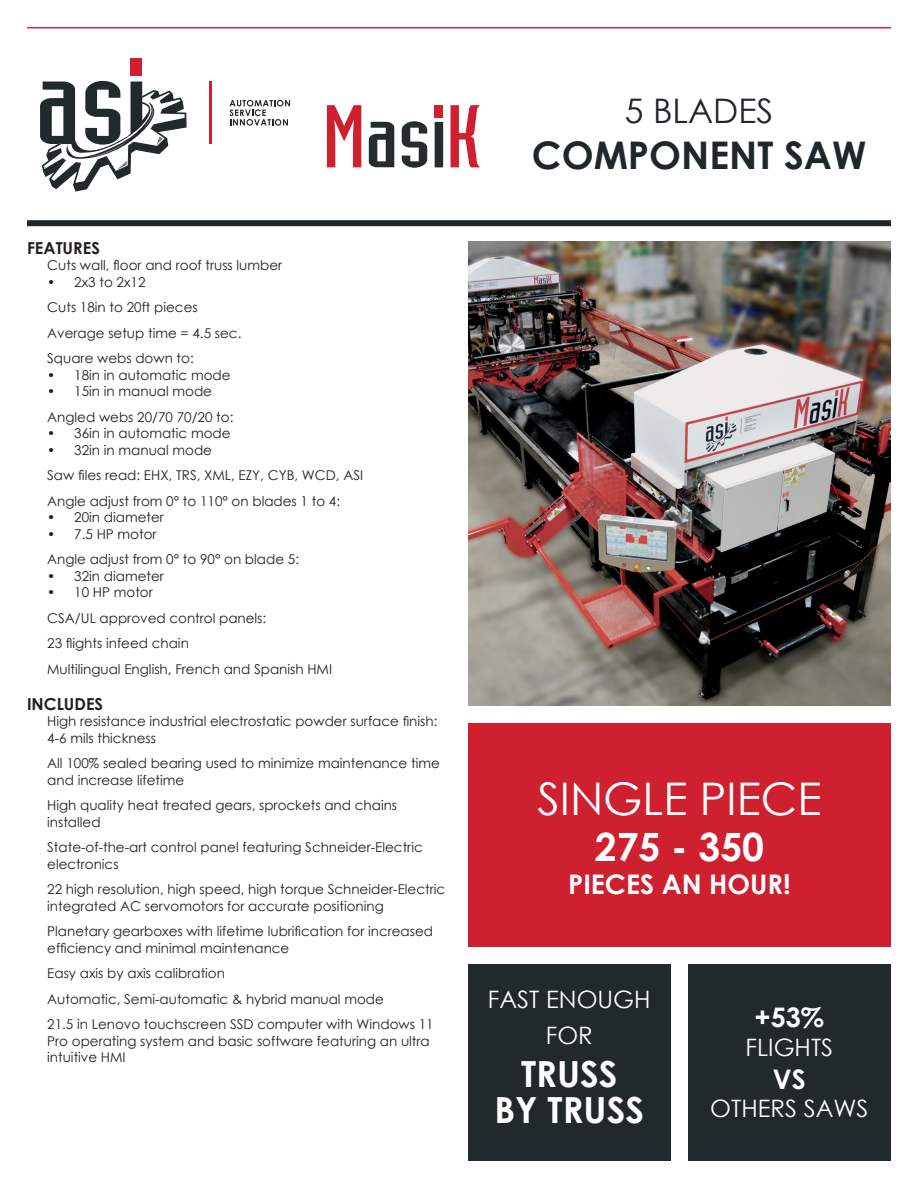
<style>
.page{position:relative;width:918px;height:1188px;background:#fff}
.page>*{position:absolute;margin:0;border:0;box-sizing:border-box;transform-origin:0 0}
.Sous_texte_bloc{font:45px "Century Gothic";color:#fff}
.texte_BLOC{font:700 39px "Century Gothic";color:#fff}
.texte_BLOC-2{font:700 38.1px "Century Gothic";color:#1f272a}
.texte_BLOC-3{font:700 36px "Century Gothic";color:#fff}
.Sous_texte_bloc-2{font:33.9px "Century Gothic";color:#1f272a}
.texte_BLOC-4{font:700 27px "Century Gothic";color:#fff}
.Sous_texte_bloc-3{font:24px/36px "Century Gothic";color:#fff;text-align:center}
.Titre{font:700 16.5px "Century Gothic";color:#231f20}
.TEXTE{font:13.5px/16.5px "Century Gothic";color:#231f20}
</style>
<div class="page">
<div style="left:27px;top:220px;width:864px;height:6px;background:#1f272a"></div>
<hr style="left:27px;top:27px;width:864px;height:1px;background:#e31c3f">
<div style="left:131px;top:59px;width:11px;height:17px;background:#cf202f"></div>
<svg style="left:40px;top:81px;width:147px;height:111px"></svg>
<hr style="left:209px;top:82px;width:3px;height:62px;background:#cf202f">
<svg style="left:229px;top:100px;width:61px;height:26px"></svg>
<div style="left:468px;top:965px;width:202px;height:196px;background:#21292b"></div>
<div style="left:688px;top:965px;width:203px;height:196px;background:#21292b"></div>
<svg style="left:369px;top:122px;width:25px;height:45px"></svg>
<svg style="left:402px;top:121px;width:25px;height:47px"></svg>
<div style="left:435px;top:105px;width:8px;height:13px;background:#cf202f"></div>
<div style="left:435px;top:122px;width:8px;height:45px;background:#262b2e"></div>
<svg style="left:327px;top:105px;width:34px;height:62px"></svg>
<svg style="left:451px;top:105px;width:29px;height:62px"></svg>
<div style="left:468px;top:724px;width:423px;height:223px;background:#cf202f"></div>
<img style="left:468px;top:241px;width:423px;height:465px">
<p class="Titre" style="left:27px;top:235px;width:74px">FEATURES</p>
<p class="TEXTE" style="left:47px;top:257px;width:236px">Cuts wall, floor and roof truss lumber</p>
<p class="TEXTE" style="left:47px;top:273px;width:100px">• 2x3 to 2x12</p>
<p class="TEXTE" style="left:47px;top:299px;width:152px">Cuts 18in to 20ft pieces</p>
<p class="TEXTE" style="left:47px;top:324px;width:196px">Average setup time = 4.5 sec.</p>
<p class="TEXTE" style="left:47px;top:350px;width:148px">Square webs down to:</p>
<p class="TEXTE" style="left:47px;top:366px;width:185px">• 18in in automatic mode</p>
<p class="TEXTE" style="left:47px;top:383px;width:166px">• 15in in manual mode</p>
<p class="TEXTE" style="left:47px;top:408px;width:188px">Angled webs 20/70 70/20 to:</p>
<p class="TEXTE" style="left:47px;top:425px;width:185px">• 36in in automatic mode</p>
<p class="TEXTE" style="left:47px;top:441px;width:166px">• 32in in manual mode</p>
<p class="TEXTE" style="left:47px;top:467px;width:317px">Saw files read: EHX, TRS, XML, EZY, CYB, WCD, ASI</p>
<p class="TEXTE" style="left:47px;top:492px;width:294px">Angle adjust from 0° to 110° on blades 1 to 4:</p>
<p class="TEXTE" style="left:47px;top:509px;width:118px">• 20in diameter</p>
<p class="TEXTE" style="left:47px;top:525px;width:111px">• 7.5 HP motor</p>
<p class="TEXTE" style="left:47px;top:551px;width:253px">Angle adjust from 0° to 90° on blade 5:</p>
<p class="TEXTE" style="left:47px;top:567px;width:118px">• 32in diameter</p>
<p class="TEXTE" style="left:47px;top:584px;width:107px">• 10 HP motor</p>
<p class="TEXTE" style="left:47px;top:609px;width:221px">CSA/UL approved control panels:</p>
<p class="TEXTE" style="left:47px;top:635px;width:143px">23 flights infeed chain</p>
<p class="TEXTE" style="left:47px;top:660px;width:286px">Multilingual English, French and Spanish HMI</p>
<p class="Titre" style="left:27px;top:691px;width:78px">INCLUDES</p>
<p class="TEXTE" style="left:47px;top:713px;width:392px">High resistance industrial electrostatic powder surface finish:<br>4-6 mils thickness</p>
<p class="TEXTE" style="left:47px;top:755px;width:394px">All 100% sealed bearing used to minimize maintenance time</p>
<p class="TEXTE" style="left:47px;top:772px;width:139px">and increase lifetime</p>
<p class="TEXTE" style="left:47px;top:797px;width:351px">High quality heat treated gears, sprockets and chains installed</p>
<p class="TEXTE" style="left:47px;top:839px;width:377px">State-of-the-art control panel featuring Schneider-Electric electronics</p>
<p class="TEXTE" style="left:47px;top:881px;width:399px">22 high resolution, high speed, high torque Schneider-Electric</p>
<p class="TEXTE" style="left:47px;top:898px;width:338px">integrated AC servomotors for accurate positioning</p>
<p class="TEXTE" style="left:47px;top:923px;width:387px">Planetary gearboxes with lifetime lubrification for increased efficiency and minimal maintenance</p>
<p class="TEXTE" style="left:47px;top:965px;width:179px">Easy axis by axis calibration</p>
<p class="TEXTE" style="left:47px;top:991px;width:338px">Automatic, Semi-automatic &amp; hybrid manual mode</p>
<p class="TEXTE" style="left:47px;top:1016px;width:388px">21.5 in Lenovo touchscreen SSD computer with Windows 11<br>Pro operating system and basic software featuring an ultra intuitive HMI</p>
<p class="Sous_texte_bloc-2" style="left:625px;top:87px;width:150px">5 BLADES</p>
<p class="texte_BLOC-2" style="left:532px;top:126px;width:336px">COMPONENT SAW</p>
<p class="Sous_texte_bloc" style="left:537px;top:767px;width:286px">SINGLE PIECE</p>
<p class="texte_BLOC" style="left:595px;top:818px;width:171px">275 - 350</p>
<p class="texte_BLOC-4" style="left:568px;top:863px;width:224px">PIECES AN HOUR!</p>
<p class="Sous_texte_bloc-3" style="left:488px;top:981px;width:164px">FAST ENOUGH<br>FOR</p>
<p class="texte_BLOC-3" style="left:521px;top:1047px;width:98px">TRUSS</p>
<p class="texte_BLOC-3" style="left:494px;top:1083px;width:151px">BY TRUSS</p>
<p class="texte_BLOC-4" style="left:755px;top:997px;width:71px">+53%</p>
<p class="Sous_texte_bloc-3" style="left:746px;top:1029px;width:89px">FLIGHTS</p>
<p class="texte_BLOC-4" style="left:773px;top:1058px;width:34px">VS</p>
<p class="Sous_texte_bloc-3" style="left:710px;top:1090px;width:160px">OTHERS SAWS</p>
</div>
